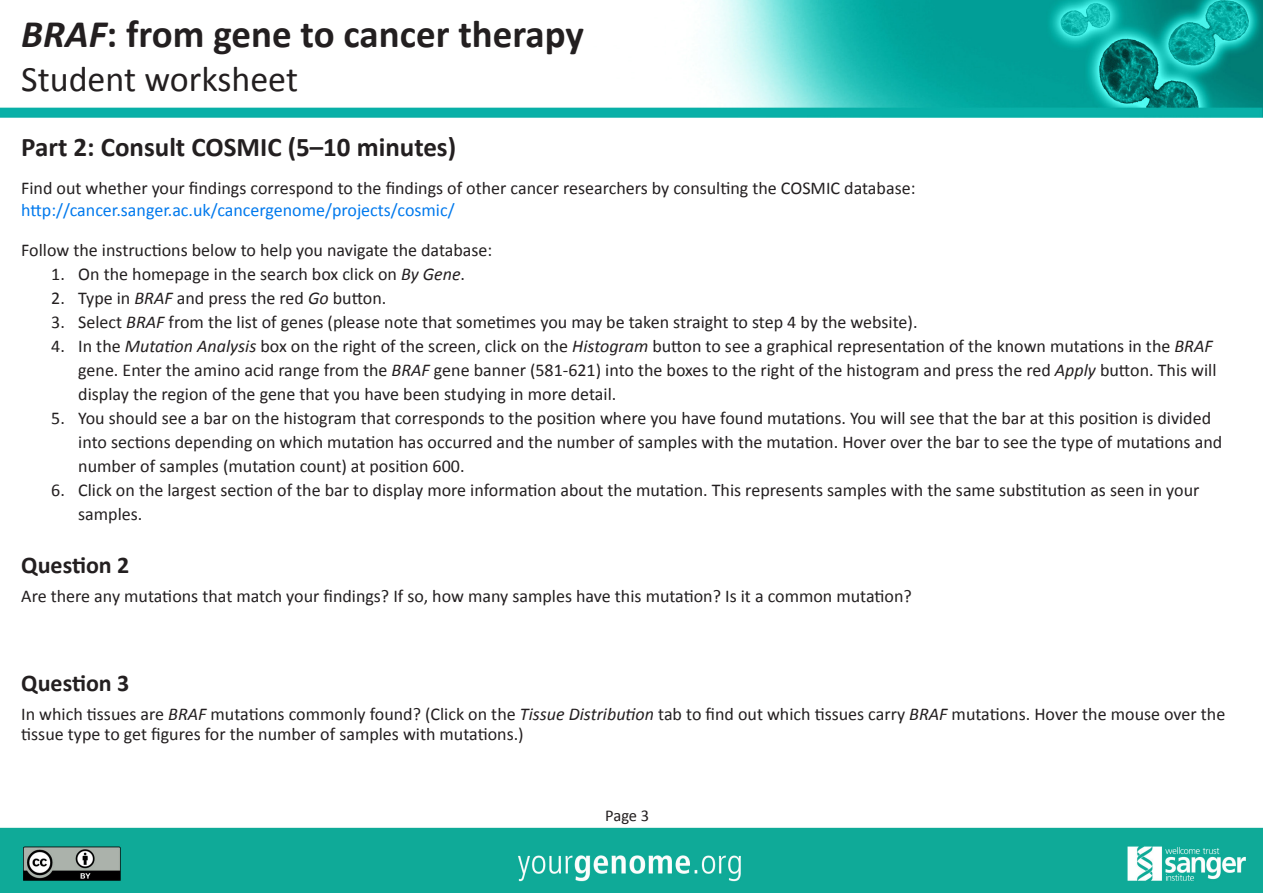
<style>
.page{position:relative;width:1263px;height:893px;background:#fff}
.page>*{position:absolute;margin:0;border:0;box-sizing:border-box;transform-origin:0 0}
.t1{font:700 39px "Calibri";color:#231f20}
.t2{font:36px "Calibri";color:#231f20}
.Heading_1{font:700 27px "Calibri";color:#231f20}
.Heading_2{font:700 24px "Calibri";color:#231f20}
.Body{font:18px/24px "Calibri";color:#231f20}
.t3{font:16.5px "Calibri";color:#231f20}
.s1{font-style:italic}
.s2{color:#0079ed}
</style>
<div class="page">
<img style="left:0;top:0;width:1263px;height:893px">
<h1 class="t1" style="left:21px;top:9px;width:564px"><span class="s1">BRAF</span>: from gene to cancer therapy</h1>
<h2 class="t2" style="left:21px;top:56px;width:278px">Student worksheet</h2>
<p class="Heading_1" style="left:21px;top:130px;width:436px">Part 2: Consult COSMIC (5–10 minutes)</p>
<p class="Body" style="left:21px;top:178px;width:896px;line-height:21.6px">Find out whether your findings correspond to the findings of other cancer researchers by consulting the COSMIC database: <span class="s2">http://cancer.sanger.ac.uk/cancergenome/projects/cosmic/</span></p>
<p class="Body" style="left:21px;top:238px;width:473px">Follow the instructions below to help you navigate the database:</p>
<p class="Body" style="left:51px;top:262px;width:415px">1. On the homepage in the search box click on <span class="s1">By Gene</span>.</p>
<p class="Body" style="left:51px;top:286px;width:337px">2. Type in <span class="s1">BRAF</span> and press the red <span class="s1">Go</span> button.</p>
<p class="Body" style="left:51px;top:310px;width:868px">3. Select <span class="s1">BRAF</span> from the list of genes (please note that sometimes you may be taken straight to step 4 by the website).</p>
<p class="Body" style="left:78px;top:334px;width:1140px;text-indent:-27px">4. In the <span class="s1">Mutation Analysis</span> box on the right of the screen, click on the <span class="s1">Histogram</span> button to see a graphical representation of the known mutations in the <span class="s1">BRAF </span>gene. Enter the amino acid range from the <span class="s1">BRAF</span> gene banner (581-621) into the boxes to the right of the histogram and press the red <span class="s1">Apply</span> button. This will display the region of the gene that you have been studying in more detail.</p>
<p class="Body" style="left:78px;top:406px;width:1145px;text-indent:-27px">5. You should see a bar on the histogram that corresponds to the position where you have found mutations. You will see that the bar at this position is divided into sections depending on which mutation has occurred and the number of samples with the mutation. Hover over the bar to see the type of mutations and number of samples (mutation count) at position 600.</p>
<p class="Body" style="left:78px;top:478px;width:1122px;text-indent:-27px">6. Click on the largest section of the bar to display more information about the mutation. This represents samples with the same substitution as seen in your samples.</p>
<p class="Heading_2" style="left:21px;top:550px;width:110px">Question 2</p>
<p class="Body" style="left:21px;top:584px;width:892px">Are there any mutations that match your findings? If so, how many samples have this mutation? Is it a common mutation?</p>
<p class="Heading_2" style="left:21px;top:668px;width:110px">Question 3</p>
<p class="Body" style="left:21px;top:704px;width:1205px;line-height:20.1px">In which tissues are <span class="s1">BRAF</span> mutations commonly found? (Click on the <span class="s1">Tissue Distribution</span> tab to find out which tissues carry <span class="s1">BRAF</span> mutations. Hover the mouse over the tissue type to get figures for the number of samples with mutations.)</p>
<p class="t3" style="left:605px;top:805px;width:46px">Page 3</p>
</div>
